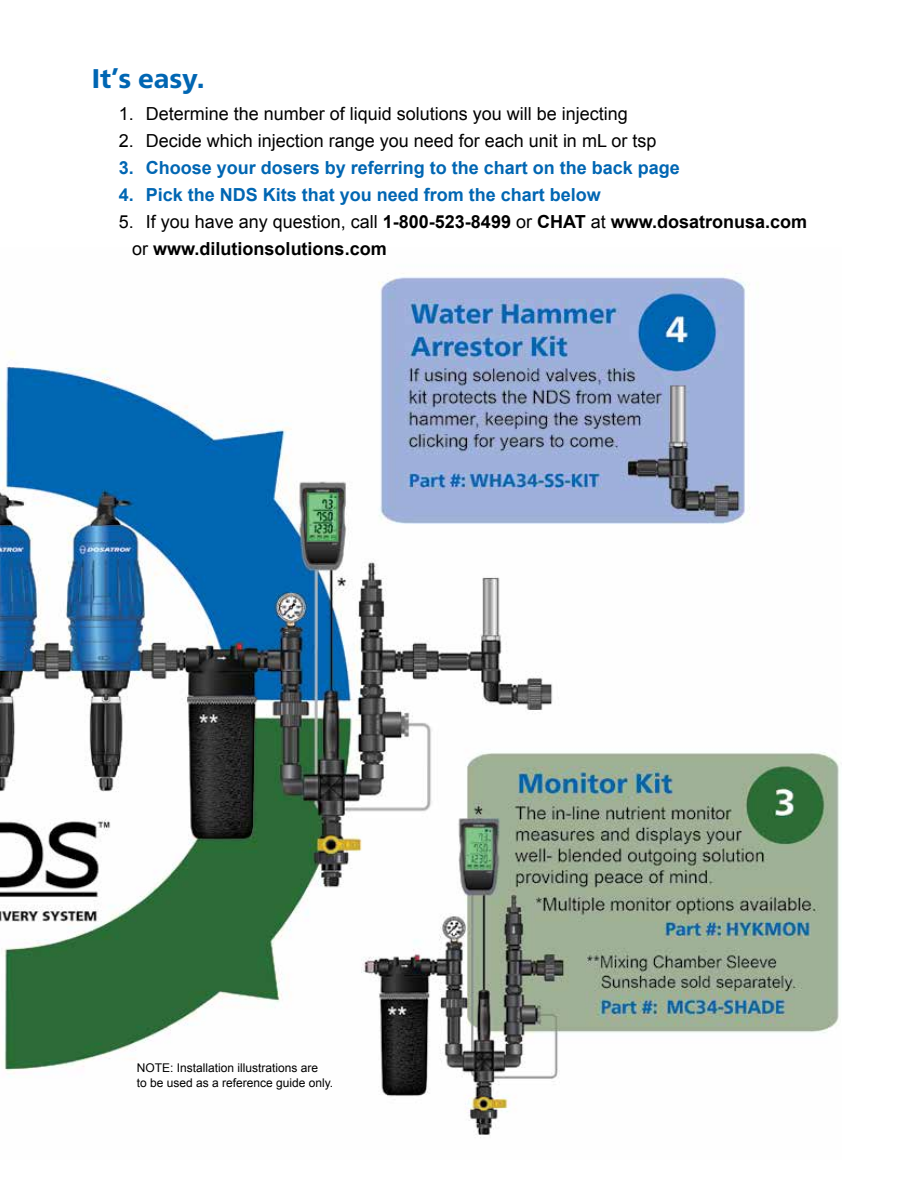
<style>
.page{position:relative;width:918px;height:1188px;background:#fff}
.page>*{position:absolute;margin:0;border:0;box-sizing:border-box;transform-origin:0 0}
.t1{font:800 27px "Frutiger Neue LT Pro";color:#0066b3}
.t2{font:18px "Arial";color:#000}
.t3{font:700 18px "Arial";color:#0066b3}
.t4{font:700 18px/27px "Arial";color:#000}
.t5{font:12px/15px "Arial";color:#000}
.s1{font-weight:400}
</style>
<div class="page">
<img style="left:0;top:273px;width:842px;height:865px">
<h1 class="t1" style="left:92px;top:62px;width:114px">It’s easy.</h1>
<p class="t2" style="left:119px;top:101px;width:511px">1. Determine the number of liquid solutions you will be injecting</p>
<p class="t2" style="left:119px;top:128px;width:539px">2. Decide which injection range you need for each unit in mL or tsp</p>
<p class="t3" style="left:119px;top:155px;width:563px">3. Choose your dosers by referring to the chart on the back page</p>
<p class="t3" style="left:119px;top:182px;width:484px">4. Pick the NDS Kits that you need from the chart below</p>
<p class="t4" style="left:132px;top:208px;width:676px;text-indent:-14px"><span class="s1">5. If you have any question, call</span> 1-800-523-8499 <span class="s1">or</span> CHAT <span class="s1">at</span> www.dosatronusa.com <span class="s1">or</span> www.dilutionsolutions.com</p>
<p class="t5" style="left:137px;top:1061px;width:198px">NOTE: Installation illustrations are<br>to be used as a reference guide only.</p>
</div>
